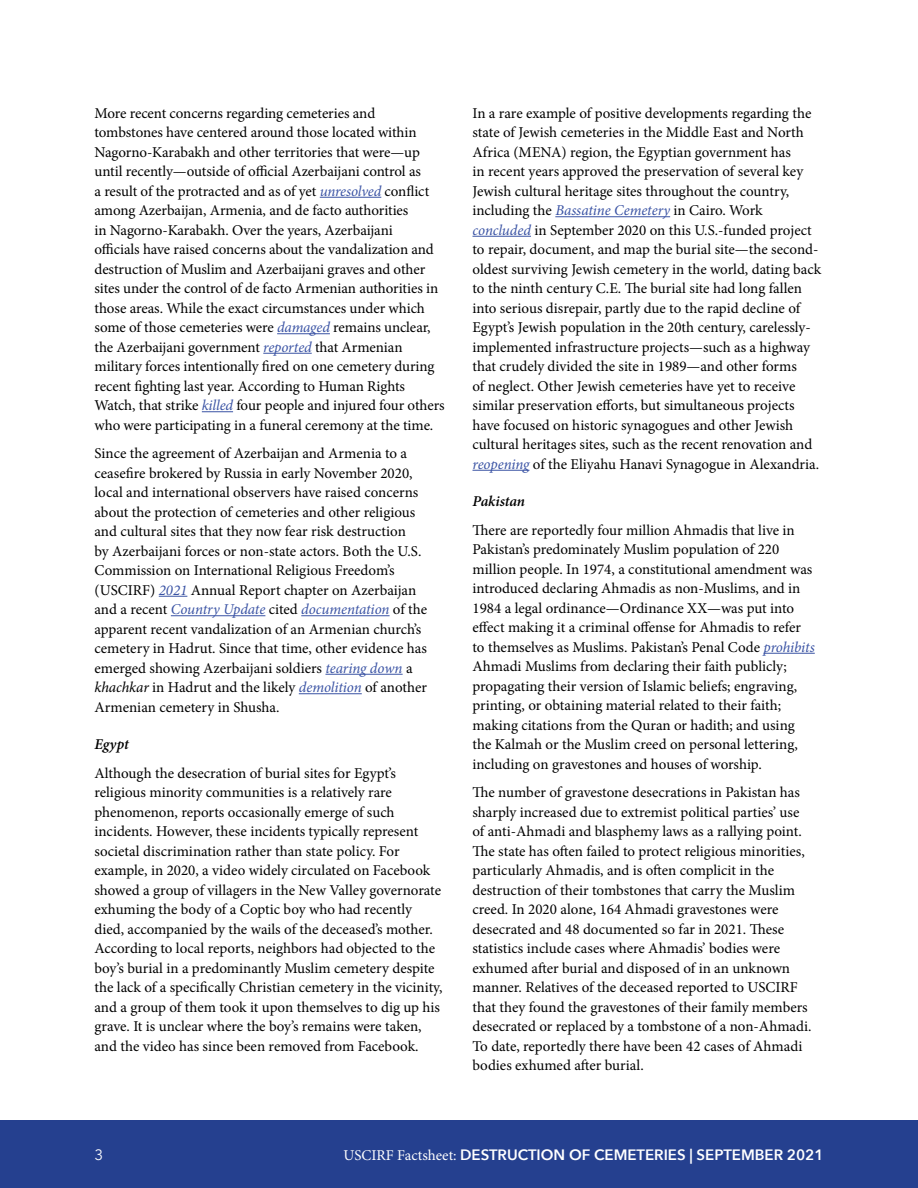
<style>
.page{position:relative;width:918px;height:1188px;background:#fff}
.page>*{position:absolute;margin:0;border:0;box-sizing:border-box;transform-origin:0 0}
.Body_no_indent{font:15px/19.5px "Minion Pro";letter-spacing:-.005em;color:#000}
.t1{font:600 15px "Avenir Next";color:#fff}
.Body_no_indent-2{font:italic 600 15px "Minion Pro";letter-spacing:-.01em;color:#000}
.t2{font:15px "Avenir Next";color:#fff}
.s1{font-style:italic;color:#3a53a4}
.s2{font-style:italic}
.s3{font-family:"Minion Pro";font-weight:400}
</style>
<div class="page">
<div style="left:0;top:1120px;width:918px;height:68px;background:#25408f"></div>
<hr style="left:320px;top:197px;width:61px;height:1px;background:#3a53a4">
<hr style="left:277px;top:333px;width:53px;height:1px;background:#3a53a4">
<hr style="left:263px;top:353px;width:49px;height:1px;background:#3a53a4">
<hr style="left:202px;top:411px;width:31px;height:1px;background:#3a53a4">
<svg style="left:159px;top:596px;width:28px;height:1px"></svg>
<hr style="left:171px;top:615px;width:94px;height:1px;background:#3a53a4">
<hr style="left:301px;top:615px;width:89px;height:1px;background:#3a53a4">
<hr style="left:325px;top:674px;width:78px;height:1px;background:#3a53a4">
<hr style="left:299px;top:693px;width:63px;height:1px;background:#3a53a4">
<hr style="left:555px;top:216px;width:115px;height:1px;background:#3a53a4">
<hr style="left:472px;top:236px;width:59px;height:1px;background:#3a53a4">
<hr style="left:472px;top:470px;width:57px;height:1px;background:#3a53a4">
<hr style="left:764px;top:653px;width:51px;height:1px;background:#3a53a4">
<p class="Body_no_indent" style="left:94px;top:103px;width:352px">More recent concerns regarding cemeteries and tombstones have centered around those located within Nagorno-Karabakh and other territories that were—up until recently—outside of official Azerbaijani control as<br>a result of the protracted and as of yet <span class="s1">unresolved</span> conflict among Azerbaijan, Armenia, and de facto authorities<br>in Nagorno-Karabakh. Over the years, Azerbaijani<br>officials have raised concerns about the vandalization and destruction of Muslim and Azerbaijani graves and other sites under the control of de facto Armenian authorities in those areas. While the exact circumstances under which some of those cemeteries were <span class="s1">damaged</span> remains unclear, the Azerbaijani government <span class="s1">reported</span> that Armenian military forces intentionally fired on one cemetery during recent fighting last year. According to Human Rights Watch, that strike <span class="s1">killed</span> four people and injured four others who were participating in a funeral ceremony at the time.</p>
<p class="Body_no_indent" style="left:94px;top:444px;width:334px">Since the agreement of Azerbaijan and Armenia to a ceasefire brokered by Russia in early November 2020, local and international observers have raised concerns about the protection of cemeteries and other religious and cultural sites that they now fear risk destruction<br>by Azerbaijani forces or non-state actors. Both the U.S.<br>Commission on International Religious Freedom’s (USCIRF) <span class="s1">2021</span> Annual Report chapter on Azerbaijan and a recent <span class="s1">Country Update</span> cited <span class="s1">documentation</span> of the apparent recent vandalization of an Armenian church’s cemetery in Hadrut. Since that time, other evidence has emerged showing Azerbaijani soldiers <span class="s1">tearing down</span> a <span class="s2">khachkar</span> in Hadrut and the likely <span class="s1">demolition</span> of another Armenian cemetery in Shusha.</p>
<p class="Body_no_indent-2" style="left:94px;top:734px;width:36px">Egypt</p>
<p class="Body_no_indent" style="left:94px;top:763px;width:350px">Although the desecration of burial sites for Egypt’s religious minority communities is a relatively rare phenomenon, reports occasionally emerge of such incidents. However, these incidents typically represent societal discrimination rather than state policy. For example, in 2020, a video widely circulated on Facebook showed a group of villagers in the New Valley governorate exhuming the body of a Coptic boy who had recently died, accompanied by the wails of the deceased’s mother.<br>According to local reports, neighbors had objected to the boy’s burial in a predominantly Muslim cemetery despite the lack of a specifically Christian cemetery in the vicinity, and a group of them took it upon themselves to dig up his grave. It is unclear where the boy’s remains were taken, and the video has since been removed from Facebook.</p>
<p class="Body_no_indent" style="left:472px;top:103px;width:350px">In a rare example of positive developments regarding the state of Jewish cemeteries in the Middle East and North Africa (MENA) region, the Egyptian government has<br>in recent years approved the preservation of several key Jewish cultural heritage sites throughout the country, including the <span class="s1">Bassatine Cemetery</span> in Cairo. Work <span class="s1">concluded</span> in September 2020 on this U.S.-funded project to repair, document, and map the burial site—the second&shy;oldest surviving Jewish cemetery in the world, dating back to the ninth century C.E. The burial site had long fallen into serious disrepair, partly due to the rapid decline of Egypt’s Jewish population in the 20th century, carelessly&shy;implemented infrastructure projects—such as a highway that crudely divided the site in 1989—and other forms<br>of neglect. Other Jewish cemeteries have yet to receive similar preservation efforts, but simultaneous projects have focused on historic synagogues and other Jewish cultural heritages sites, such as the recent renovation and <span class="s1">reopening</span> of the Eliyahu Hanavi Synagogue in Alexandria.</p>
<p class="Body_no_indent-2" style="left:472px;top:491px;width:54px">Pakistan</p>
<p class="Body_no_indent" style="left:472px;top:520px;width:344px">There are reportedly four million Ahmadis that live in Pakistan’s predominately Muslim population of 220 million people. In 1974, a constitutional amendment was introduced declaring Ahmadis as non-Muslims, and in 1984 a legal ordinance—Ordinance XX—was put into effect making it a criminal offense for Ahmadis to refer to themselves as Muslims. Pakistan’s Penal Code <span class="s1">prohibits </span>Ahmadi Muslims from declaring their faith publicly; propagating their version of Islamic beliefs; engraving, printing, or obtaining material related to their faith; making citations from the Quran or hadith; and using the Kalmah or the Muslim creed on personal lettering, including on gravestones and houses of worship.</p>
<p class="Body_no_indent" style="left:472px;top:783px;width:340px">The number of gravestone desecrations in Pakistan has sharply increased due to extremist political parties’ use of anti-Ahmadi and blasphemy laws as a rallying point.<br>The state has often failed to protect religious minorities, particularly Ahmadis, and is often complicit in the destruction of their tombstones that carry the Muslim creed. In 2020 alone, 164 Ahmadi gravestones were desecrated and 48 documented so far in 2021. These statistics include cases where Ahmadis’ bodies were exhumed after burial and disposed of in an unknown manner. Relatives of the deceased reported to USCIRF that they found the gravestones of their family members desecrated or replaced by a tombstone of a non-Ahmadi.<br>To date, reportedly there have been 42 cases of Ahmadi bodies exhumed after burial.</p>
<p class="t2" style="left:94px;top:1142px;width:10px">3</p>
<p class="t1" style="left:343px;top:1142px;width:482px"><span class="s3">USCIRF Factsheet:</span> DESTRUCTION OF CEMETERIES | SEPTEMBER 2021</p>
</div>
